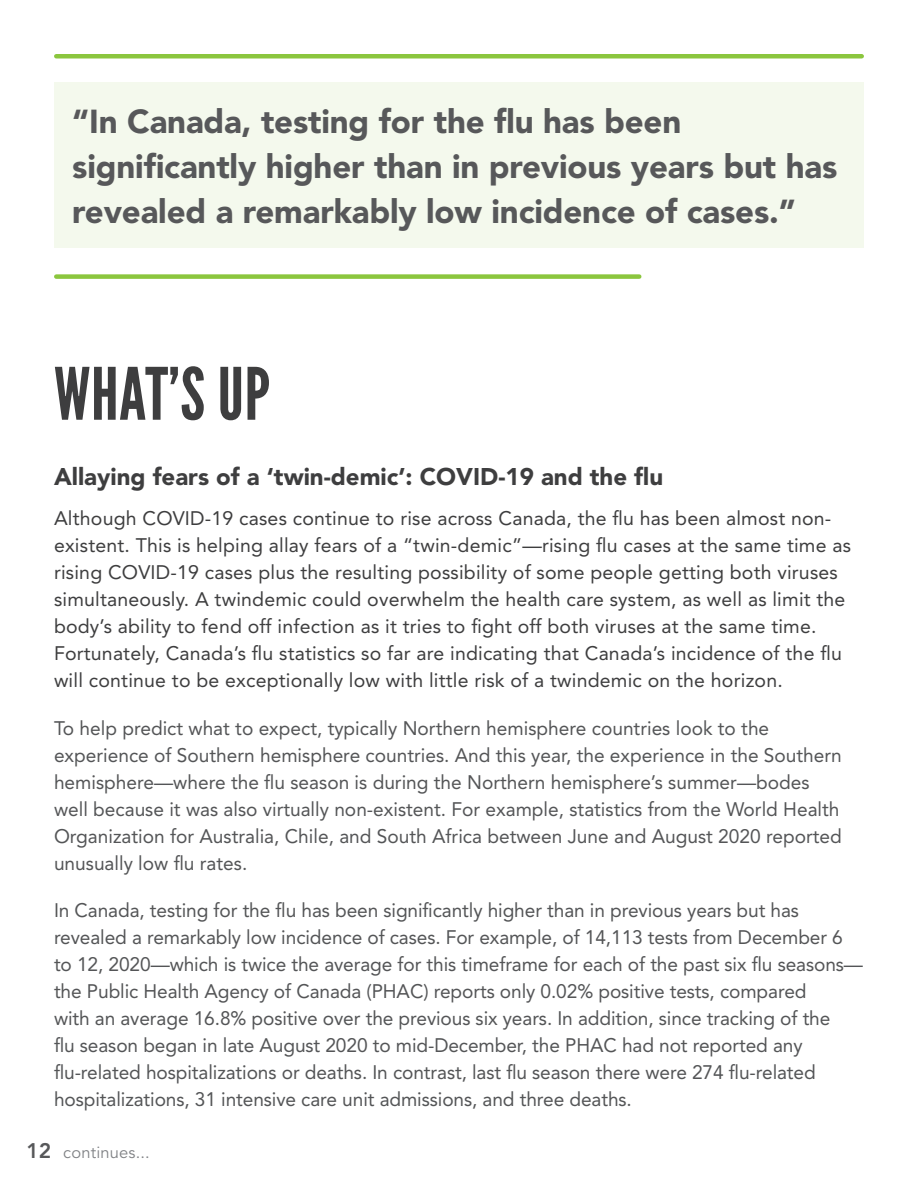
<style>
.page{position:relative;width:918px;height:1188px;background:#fff}
.page>*{position:absolute;margin:0;border:0;box-sizing:border-box;transform-origin:0 0}
.h1{font:72px "League Gothic";letter-spacing:.01em;color:#3e3e3f}
.h2{font:900 33px/45px "Avenir LT Std";letter-spacing:-.005em;color:#57585a}
.h5{font:900 24px "Avenir LT Std";color:#3e3e3f}
.t1{font:800 21px "Avenir LT Std";color:#57585a}
.p{font:19.5px/27px "Avenir LT Std";letter-spacing:-.005em;color:#545557}
.p-2{font:19.5px/27px "Avenir LT Std";letter-spacing:.01em;color:#3e3e3f}
.Continues{font:16.5px "Avenir LT Std";letter-spacing:.01em;color:#808285}
</style>
<div class="page">
<div style="left:54px;top:82px;width:810px;height:166px;background:#f4f9ed"></div>
<div style="left:56px;top:274px;width:583px;height:5px;background:#8bc63e"></div>
<hr style="left:56px;top:54px;width:806px;height:4px;background:#8bc63e">
<h2 class="h2" style="left:72px;top:99px;width:767px">“In Canada, testing for the flu has been significantly higher than in previous years but has revealed a remarkably low incidence of cases.”</h2>
<h1 class="h1" style="left:54px;top:353px;width:218px">WHAT’S UP</h1>
<p class="h5" style="left:54px;top:462px;width:611px">Allaying fears of a ‘twin-demic’: COVID-19 and the flu</p>
<p class="p-2" style="left:54px;top:505px;width:799px">Although COVID-19 cases continue to rise across Canada, the flu has been almost non&shy;existent. This is helping allay fears of a “twin-demic”—rising flu cases at the same time as rising COVID-19 cases plus the resulting possibility of some people getting both viruses simultaneously. A twindemic could overwhelm the health care system, as well as limit the body’s ability to fend off infection as it tries to fight off both viruses at the same time.<br>Fortunately, Canada’s flu statistics so far are indicating that Canada’s incidence of the flu will continue to be exceptionally low with little risk of a twindemic on the horizon.</p>
<p class="p" style="left:54px;top:715px;width:789px">To help predict what to expect, typically Northern hemisphere countries look to the experience of Southern hemisphere countries. And this year, the experience in the Southern hemisphere—where the flu season is during the Northern hemisphere’s summer—bodes well because it was also virtually non-existent. For example, statistics from the World Health Organization for Australia, Chile, and South Africa between June and August 2020 reported unusually low flu rates.</p>
<p class="p" style="left:54px;top:897px;width:811px">In Canada, testing for the flu has been significantly higher than in previous years but has revealed a remarkably low incidence of cases. For example, of 14,113 tests from December 6 to 12, 2020—which is twice the average for this timeframe for each of the past six flu seasons— the Public Health Agency of Canada (PHAC) reports only 0.02% positive tests, compared<br>with an average 16.8% positive over the previous six years. In addition, since tracking of the<br>flu season began in late August 2020 to mid-December, the PHAC had not reported any flu-related hospitalizations or deaths. In contrast, last flu season there were 274 flu-related hospitalizations, 31 intensive care unit admissions, and three deaths.</p>
<p class="Continues" style="left:63px;top:1143px;width:88px">continues...</p>
<p class="t1" style="left:26px;top:1139px;width:26px">12</p>
</div>
